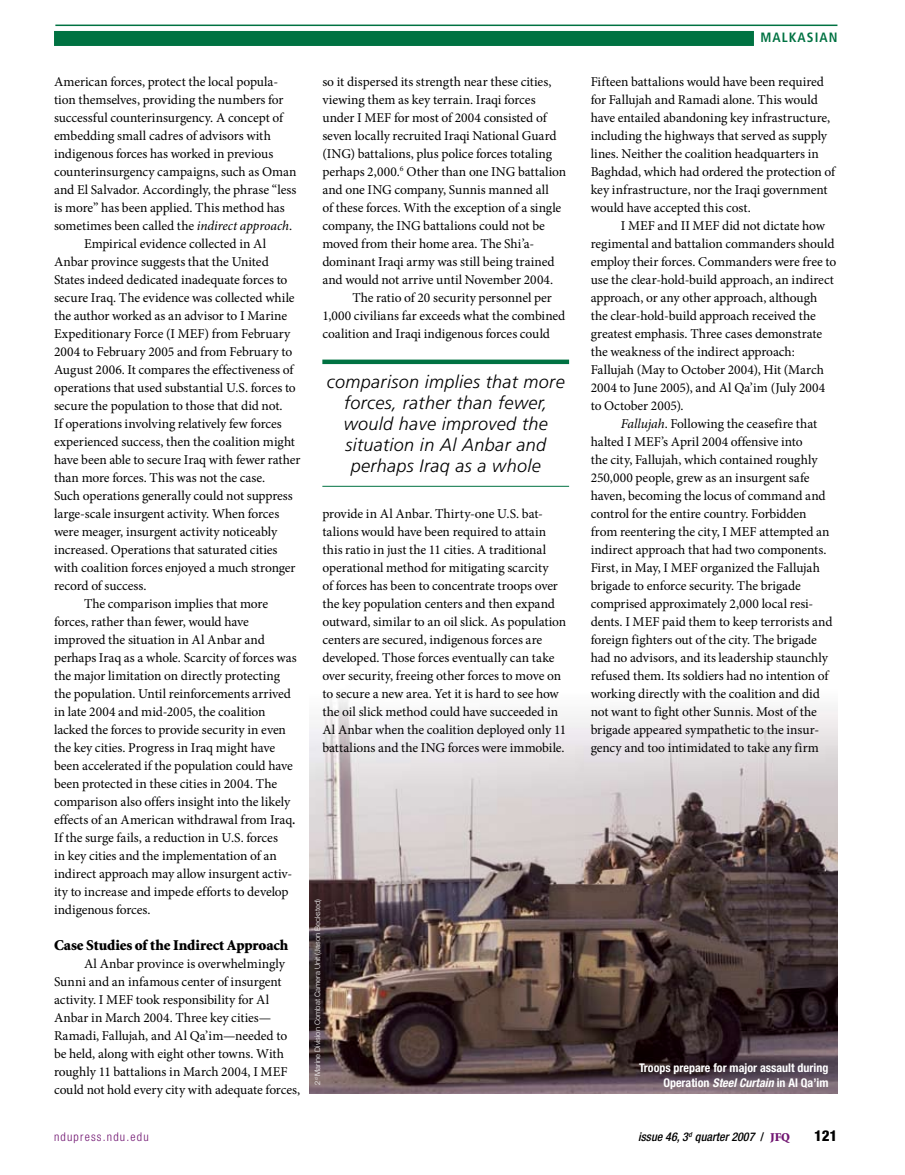
<style>
.page{position:relative;width:905px;height:1175px;background:#fff}
.page>*{position:absolute;margin:0;border:0;box-sizing:border-box;transform-origin:0 0}
.t1{font:italic 300 18px/21px "Frutiger LT Std";letter-spacing:.02em;color:#000;text-align:center}
.t2{font:900 15px "Minion Std";letter-spacing:-.01em;color:#000}
.t3{font:800 condensed 15px "Helvetica Neue LT Std";color:#000}
.t4{font:13.5px/18px "Minion Pro";letter-spacing:-.005em;color:#000}
.t5{font:700 condensed 13.5px "Frutiger LT Std";letter-spacing:.075em;color:#007242}
.t6{font:700 condensed 12px "Helvetica Neue LT Std";color:#fff}
.t7{font:italic 500 condensed 12px "Helvetica Neue LT Std";color:#000}
.t8{font:300 condensed 12px "Helvetica Neue LT Std";letter-spacing:.1em;color:#701471}
.t9{font:300 7.5px "Helvetica Neue LT Std";color:#fff}
.s1{font-style:italic}
.s2{font-weight:600}
.s3{font-style:normal}
.s4{font-family:"Minion Std";font-weight:900;font-style:normal;font-stretch:normal;color:#701471}
</style>
<div class="page">
<img style="left:309px;top:696px;width:528px;height:398px">
<hr style="left:55px;top:25px;width:782px;height:1px;background:#007242">
<div style="left:54px;top:31px;width:700px;height:15px;background:#007242"></div>
<div style="left:322px;top:359px;width:247px;height:5px;background:#007242"></div>
<hr style="left:322px;top:486px;width:247px;height:1px;background:#007242">
<p class="t4" style="left:54px;top:72px;width:226px">American forces, protect the local popula-</p>
<p class="t4" style="left:54px;top:90px;width:231px">tion themselves, providing the numbers for</p>
<p class="t4" style="left:54px;top:108px;width:231px">successful counterinsurgency. A concept of</p>
<p class="t4" style="left:54px;top:126px;width:218px">embedding small cadres of advisors with</p>
<p class="t4" style="left:54px;top:144px;width:221px">indigenous forces has worked in previous</p>
<p class="t4" style="left:54px;top:162px;width:244px">counterinsurgency campaigns, such as Oman</p>
<p class="t4" style="left:54px;top:180px;width:244px">and El Salvador. Accordingly, the phrase “less</p>
<p class="t4" style="left:54px;top:198px;width:232px">is more” has been applied. This method has</p>
<p class="t4" style="left:54px;top:216px;width:239px">sometimes been called the <span class="s1">indirect approach</span>.</p>
<p class="t4" style="left:84px;top:234px;width:184px">Empirical evidence collected in Al</p>
<p class="t4" style="left:54px;top:252px;width:216px">Anbar province suggests that the United</p>
<p class="t4" style="left:54px;top:270px;width:235px">States indeed dedicated inadequate forces to</p>
<p class="t4" style="left:54px;top:288px;width:242px">secure Iraq. The evidence was collected while</p>
<p class="t4" style="left:54px;top:306px;width:235px">the author worked as an advisor to I Marine</p>
<p class="t4" style="left:54px;top:324px;width:238px">Expeditionary Force (I MEF) from February</p>
<p class="t4" style="left:54px;top:342px;width:240px">2004 to February 2005 and from February to</p>
<p class="t4" style="left:54px;top:360px;width:241px">August 2006. It compares the effectiveness of</p>
<p class="t4" style="left:54px;top:378px;width:243px">operations that used substantial U.S. forces to</p>
<p class="t4" style="left:54px;top:396px;width:230px">secure the population to those that did not.</p>
<p class="t4" style="left:54px;top:414px;width:229px">If operations involving relatively few forces</p>
<p class="t4" style="left:54px;top:432px;width:242px">experienced success, then the coalition might</p>
<p class="t4" style="left:54px;top:450px;width:248px">have been able to secure Iraq with fewer rather</p>
<p class="t4" style="left:54px;top:468px;width:213px">than more forces. This was not the case.</p>
<p class="t4" style="left:54px;top:486px;width:240px">Such operations generally could not suppress</p>
<p class="t4" style="left:54px;top:504px;width:227px">large-scale insurgent activity. When forces</p>
<p class="t4" style="left:54px;top:522px;width:225px">were meager, insurgent activity noticeably</p>
<p class="t4" style="left:54px;top:540px;width:225px">increased. Operations that saturated cities</p>
<p class="t4" style="left:54px;top:558px;width:243px">with coalition forces enjoyed a much stronger</p>
<p class="t4" style="left:54px;top:576px;width:94px">record of success.</p>
<p class="t4" style="left:84px;top:594px;width:185px">The comparison implies that more</p>
<p class="t4" style="left:54px;top:612px;width:196px">forces, rather than fewer, would have</p>
<p class="t4" style="left:54px;top:630px;width:212px">improved the situation in Al Anbar and</p>
<p class="t4" style="left:54px;top:648px;width:244px">perhaps Iraq as a whole. Scarcity of forces was</p>
<p class="t4" style="left:54px;top:666px;width:228px">the major limitation on directly protecting</p>
<p class="t4" style="left:54px;top:684px;width:238px">the population. Until reinforcements arrived</p>
<p class="t4" style="left:54px;top:702px;width:213px">in late 2004 and mid-2005, the coalition</p>
<p class="t4" style="left:54px;top:720px;width:233px">lacked the forces to provide security in even</p>
<p class="t4" style="left:54px;top:738px;width:223px">the key cities. Progress in Iraq might have</p>
<p class="t4" style="left:54px;top:756px;width:240px">been accelerated if the population could have</p>
<p class="t4" style="left:54px;top:774px;width:224px">been protected in these cities in 2004. The</p>
<p class="t4" style="left:54px;top:792px;width:238px">comparison also offers insight into the likely</p>
<p class="t4" style="left:54px;top:810px;width:243px">effects of an American withdrawal from Iraq<span class="s2">.</span></p>
<p class="t4" style="left:54px;top:828px;width:225px">If the surge fails, a reduction in U.S. forces</p>
<p class="t4" style="left:54px;top:846px;width:224px">in key cities and the implementation of an</p>
<p class="t4" style="left:54px;top:864px;width:240px">indirect approach may allow insurgent activ-</p>
<p class="t4" style="left:54px;top:882px;width:236px">ity to increase and impede efforts to develop</p>
<p class="t4" style="left:54px;top:900px;width:98px">indigenous forces.</p>
<p class="t2" style="left:54px;top:937px;width:236px">Case Studies of the Indirect Approach</p>
<p class="t4" style="left:54px;top:954px;width:248px;text-indent:30px">Al Anbar province is overwhelmingly Sunni and an infamous center of insurgent activity. I MEF took responsibility for Al Anbar in March 2004. Three key cities— Ramadi, Fallujah, and Al Qa’im—needed to be held, along with eight other towns. With roughly 11 battalions in March 2004, I MEF could not hold every city with adequate forces,</p>
<p class="t4" style="left:322px;top:72px;width:230px">so it dispersed its strength near these cities,</p>
<p class="t4" style="left:322px;top:90px;width:215px">viewing them as key terrain. Iraqi forces</p>
<p class="t4" style="left:322px;top:108px;width:226px">under I MEF for most of 2004 consisted of</p>
<p class="t4" style="left:322px;top:126px;width:236px">seven locally recruited Iraqi National Guard</p>
<p class="t4" style="left:322px;top:144px;width:231px">(ING) battalions, plus police forces totaling</p>
<p class="t4" style="left:322px;top:162px;width:245px">perhaps 2,000.<sup>6</sup> Other than one ING battalion</p>
<p class="t4" style="left:322px;top:180px;width:228px">and one ING company, Sunnis manned all</p>
<p class="t4" style="left:322px;top:198px;width:240px">of these forces. With the exception of a single</p>
<p class="t4" style="left:322px;top:216px;width:224px">company, the ING battalions could not be</p>
<p class="t4" style="left:322px;top:234px;width:213px">moved from their home area. The Shi’a-</p>
<p class="t4" style="left:322px;top:252px;width:234px">dominant Iraqi army was still being trained</p>
<p class="t4" style="left:322px;top:270px;width:232px">and would not arrive until November 2004.</p>
<p class="t4" style="left:352px;top:288px;width:201px">The ratio of 20 security personnel per</p>
<p class="t4" style="left:322px;top:306px;width:244px">1,000 civilians far exceeds what the combined</p>
<p class="t4" style="left:322px;top:324px;width:229px">coalition and Iraqi indigenous forces could</p>
<h1 class="t1" style="left:327px;top:372px;width:239px">comparison implies that more forces, rather than fewer, would have improved the situation in Al Anbar and perhaps Iraq as a whole</h1>
<p class="t4" style="left:322px;top:504px;width:245px">provide in Al Anbar. Thirty-one U.S. bat&shy;talions would have been required to attain this ratio in just the 11 cities. A traditional operational method for mitigating scarcity<br>of forces has been to concentrate troops over the key population centers and then expand outward, similar to an oil slick. As population centers are secured, indigenous forces are developed. Those forces eventually can take over security, freeing other forces to move on to secure a new area. Yet it is hard to see how the oil slick method could have succeeded in Al Anbar when the coalition deployed only 11 battalions and the ING forces were immobile.</p>
<p class="t9" style="left:313px;top:1084px;width:187px;rotate:-90deg">2<sup>d</sup> Marine Division Combat Camera Unit (Jason Becksted)</p>
<p class="t5" style="left:760px;top:30px;width:78px">MALKASIAN</p>
<p class="t4" style="left:590px;top:72px;width:246px">Fifteen battalions would have been required for Fallujah and Ramadi alone. This would have entailed abandoning key infrastructure, including the highways that served as supply lines. Neither the coalition headquarters in Baghdad, which had ordered the protection of key infrastructure, nor the Iraqi government would have accepted this cost.</p>
<p class="t4" style="left:590px;top:216px;width:247px;text-indent:30px">I MEF and II MEF did not dictate how regimental and battalion commanders should employ their forces. Commanders were free to use the clear-hold-build approach, an indirect approach, or any other approach, although the clear-hold-build approach received the greatest emphasis. Three cases demonstrate the weakness of the indirect approach:<br>Fallujah (May to October 2004), Hit (March 2004 to June 2005), and Al Qa’im (July 2004 to October 2005).</p>
<p class="t4" style="left:590px;top:414px;width:243px;text-indent:30px"><span class="s1">Fallujah</span>. Following the ceasefire that halted I MEF’s April 2004 offensive into<br>the city, Fallujah, which contained roughly 250,000 people, grew as an insurgent safe haven, becoming the locus of command and control for the entire country. Forbidden from reentering the city, I MEF attempted an indirect approach that had two components.<br>First, in May, I MEF organized the Fallujah brigade to enforce security. The brigade comprised approximately 2,000 local resi&shy;dents. I MEF paid them to keep terrorists and foreign fighters out of the city. The brigade had no advisors, and its leadership staunchly refused them. Its soldiers had no intention of working directly with the coalition and did not want to fight other Sunnis. Most of the brigade appeared sympathetic to the insur&shy;gency and too intimidated to take any firm</p>
<p class="t6" style="left:639px;top:1060px;width:191px">Troops prepare for major assault during</p>
<p class="t6" style="left:663px;top:1075px;width:166px">Operation <span class="s1">Steel Curtain</span> in Al Qa’im</p>
<p class="t8" style="left:54px;top:1129px;width:96px">ndupress.ndu.edu</p>
<p class="t7" style="left:638px;top:1129px;width:153px">issue 46, 3<sup>d</sup> quarter 2007 <span class="s3">/</span> <span class="s4">JFQ</span></p>
<p class="t3" style="left:814px;top:1126px;width:25px">121</p>
</div>
